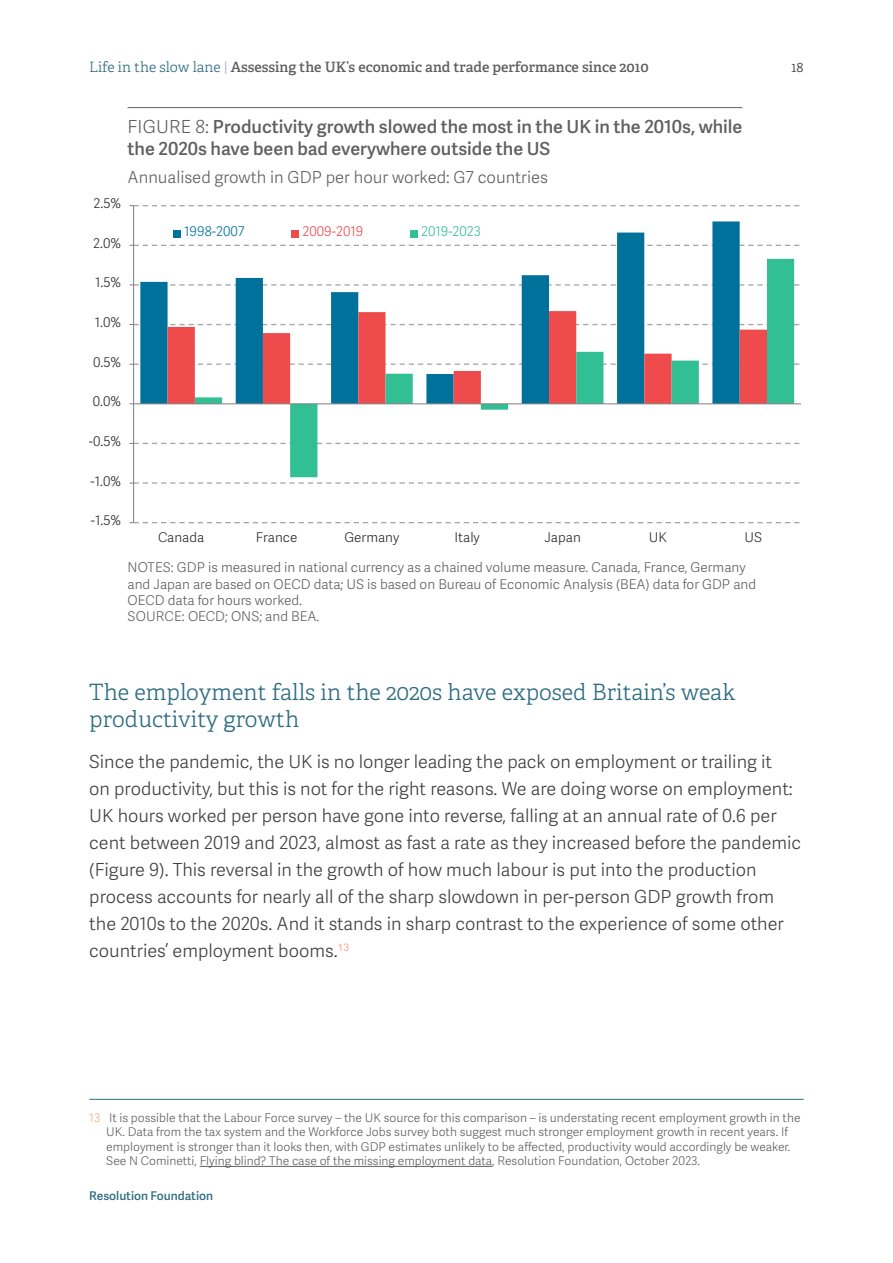
<style>
.page{position:relative;width:893px;height:1263px;background:#fff}
.page>*{position:absolute;margin:0;border:0;box-sizing:border-box;transform-origin:0 0}
.t1{font:300 22.5px/27px "Adelle";color:#2e6c83}
.t2{font:18px/27px "Adelle Sans Lt";color:#404040}
.t3{font:18px/21.6px "Adelle Sans Sb";color:#606060}
.t4{font:16.5px "Adelle Sans Lt";color:#606060}
.t5{font:600 14.25px "Adelle";color:#606060}
.t6{font:300 14.25px "Adelle";color:#404040}
.t7{font:13.5px/16.2px "Adelle Sans Lt";color:#606060}
.t8{font:13.35px "Adelle Sans Lt";color:#2d2d2d}
.t9{font:13.35px "Adelle Sans Lt";letter-spacing:.005em;color:#00719a}
.t10{font:13.35px "Adelle Sans Lt";letter-spacing:.005em;color:#f04b4c}
.t11{font:13.35px "Adelle Sans Lt";letter-spacing:.005em;color:#33bf94}
.t12{font:12px/14.4px "Adelle Sans Lt";color:#606060}
.t13{font:12px "Adelle Sans Sb";color:#2e6c83}
.s1{font-weight:300;color:#2e6c83}
.s2{font-family:"Adelle Sans Lt";font-weight:400;color:#9aadbc}
.s3{font-family:"Adelle Sans Lt"}
.s4{color:#ffa68a}
</style>
<div class="page">
<hr style="left:128px;top:107px;width:614px;height:1px;background:#606060">
<hr style="left:89px;top:1099px;width:715px;height:1px;background:#2e6c83">
<hr style="left:200px;top:1166px;width:292px;height:1px;background:#606060">
<svg style="left:140px;top:221px;width:600px;height:183px"></svg>
<svg style="left:168px;top:311px;width:27px;height:93px;fill:#f04b4c"></svg>
<svg style="left:195px;top:259px;width:599px;height:218px"></svg>
<hr style="left:133px;top:206px;width:1px;height:317px;background:#7f7f7f">
<svg style="left:130px;top:522px;width:670px;height:1px"></svg>
<svg style="left:130px;top:482px;width:670px;height:2px"></svg>
<svg style="left:130px;top:443px;width:670px;height:1px"></svg>
<svg style="left:130px;top:363px;width:670px;height:2px"></svg>
<svg style="left:130px;top:324px;width:670px;height:1px"></svg>
<svg style="left:130px;top:284px;width:670px;height:2px"></svg>
<svg style="left:130px;top:245px;width:670px;height:1px"></svg>
<svg style="left:130px;top:205px;width:670px;height:1px"></svg>
<hr style="left:134px;top:404px;width:667px;height:1px;background:#7f7f7f">
<div style="left:173px;top:230px;width:8px;height:8px;background:#00719a"></div>
<div style="left:291px;top:230px;width:8px;height:8px;background:#f04b4c"></div>
<div style="left:410px;top:230px;width:8px;height:8px;background:#33bf94"></div>
<p class="t5" style="left:89px;top:58px;width:561px"><span class="s1">Life in the slow lane</span> <span class="s2">|</span> Assessing the UK’s economic and trade performance since 2010</p>
<p class="t6" style="left:792px;top:59px;width:14px">18</p>
<p class="t3" style="left:128px;top:115px;width:616px"><span class="s3">FIGURE 8:</span> Productivity growth slowed the most in the UK in the 2010s, while the 2020s have been bad everywhere outside the US</p>
<p class="t4" style="left:128px;top:165px;width:422px">Annualised growth in GDP per hour worked: G7 countries</p>
<p class="t8" style="left:94px;top:194px;width:29px">2.5%</p>
<p class="t8" style="left:93px;top:234px;width:29px">2.0%</p>
<p class="t8" style="left:95px;top:273px;width:28px">1.5%</p>
<p class="t8" style="left:95px;top:313px;width:28px">1.0%</p>
<p class="t8" style="left:93px;top:352px;width:30px">0.5%</p>
<p class="t8" style="left:93px;top:392px;width:30px">0.0%</p>
<p class="t8" style="left:89px;top:432px;width:34px">-0.5%</p>
<p class="t8" style="left:91px;top:471px;width:32px">-1.0%</p>
<p class="t8" style="left:91px;top:511px;width:32px">-1.5%</p>
<p class="t9" style="left:184px;top:222px;width:62px">1998-2007</p>
<p class="t10" style="left:302px;top:222px;width:62px">2009-2019</p>
<p class="t11" style="left:421px;top:222px;width:62px">2019-2023</p>
<p class="t8" style="left:158px;top:528px;width:48px">Canada</p>
<p class="t8" style="left:256px;top:528px;width:43px">France</p>
<p class="t8" style="left:344px;top:528px;width:56px">Germany</p>
<p class="t8" style="left:455px;top:528px;width:27px">Italy</p>
<p class="t8" style="left:544px;top:528px;width:38px">Japan</p>
<p class="t8" style="left:649px;top:528px;width:20px">UK</p>
<p class="t8" style="left:744px;top:528px;width:19px">US</p>
<p class="t7" style="left:128px;top:559px;width:630px">NOTES: GDP is measured in national currency as a chained volume measure. Canada, France, Germany and Japan are based on OECD data; US is based on Bureau of Economic Analysis (BEA) data for GDP and OECD data for hours worked.<br>SOURCE: OECD; ONS; and BEA.</p>
<p class="t1" style="left:89px;top:679px;width:648px">The employment falls in the 2020s have exposed Britain’s weak productivity growth</p>
<p class="t2" style="left:89px;top:747px;width:713px">Since the pandemic, the UK is no longer leading the pack on employment or trailing it<br>on productivity, but this is not for the right reasons. We are doing worse on employment:<br>UK hours worked per person have gone into reverse, falling at an annual rate of 0.6 per cent between 2019 and 2023, almost as fast a rate as they increased before the pandemic (Figure 9). This reversal in the growth of how much labour is put into the production process accounts for nearly all of the sharp slowdown in per-person GDP growth from the 2010s to the 2020s. And it stands in sharp contrast to the experience of some other countries’ employment booms.<sup>13</sup></p>
<p class="t12" style="left:106px;top:1110px;width:696px;text-indent:-17px"><span class="s4">13</span> It is possible that the Labour Force survey – the UK source for this comparison – is understating recent employment growth in the UK. Data from the tax system and the Workforce Jobs survey both suggest much stronger employment growth in recent years. If employment is stronger than it looks then, with GDP estimates unlikely to be affected, productivity would accordingly be weaker.<br>See N Cominetti, Flying blind? The case of the missing employment data, Resolution Foundation, October 2023.</p>
<p class="t13" style="left:89px;top:1187px;width:125px">Resolution Foundation</p>
</div>
